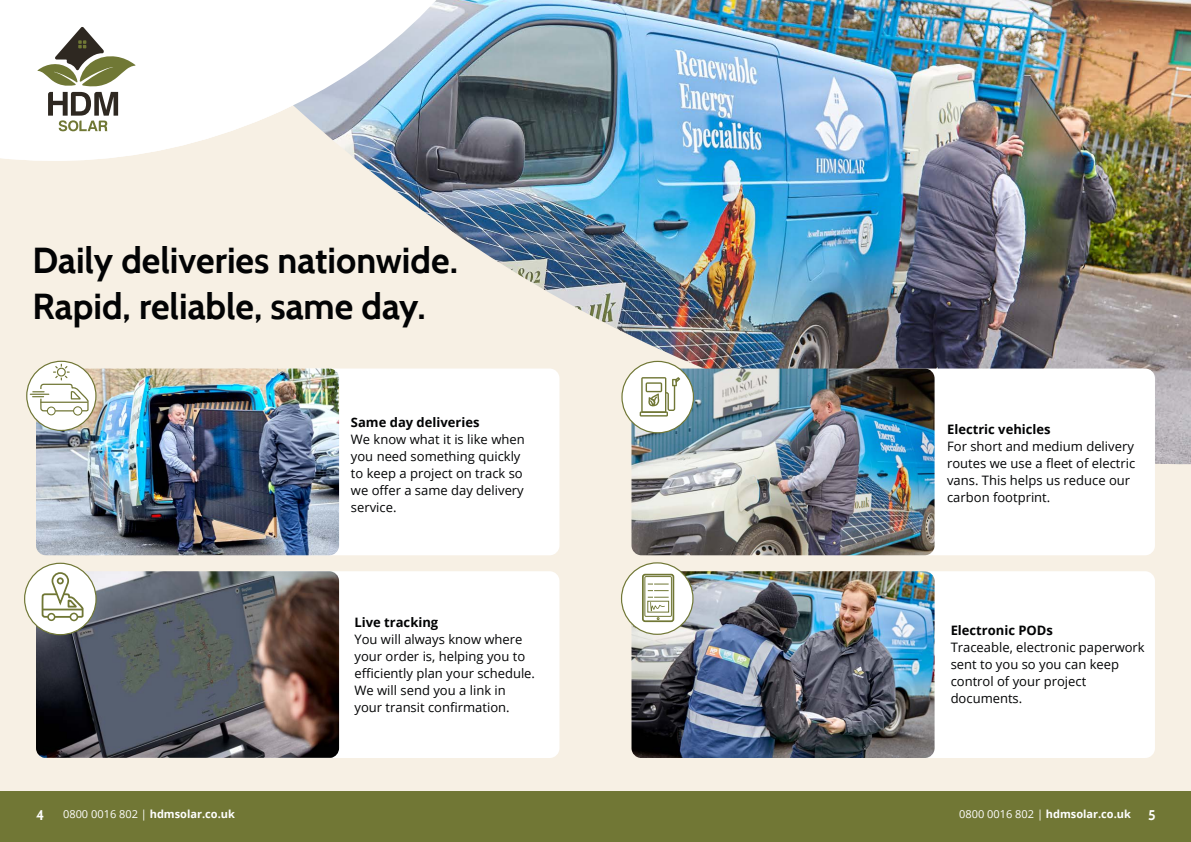
<style>
.page{position:relative;width:1191px;height:842px;background:#f7f0e4}
.page>*{position:absolute;margin:0;border:0;box-sizing:border-box;transform-origin:0 0}
.t1{font:700 36px/46px "Cabin";color:#020304}
.t2{font:700 14px "Cabin";color:#fff}
.t3{font:13px/17px "Open Sans";color:#020304}
.t4{font:700 13px "Open Sans";color:#020304}
.t5{font:700 11px "Open Sans";color:#fff}
.s1{font-weight:400}
.s2{font-family:"Cabin";font-size:14px}
</style>
<div class="page">
<div style="left:0;top:791px;width:1191px;height:51px;background:#717735"></div>
<img style="left:188px;top:0;width:1003px;height:464px">
<svg style="left:0;top:0;width:476px;height:161px;background:#e0e5e9"></svg>
<svg style="left:37px;top:27px;width:98px;height:104px;background:#bfbfb2"></svg>
<div style="left:256px;top:369px;width:303px;height:186px;background:#fff;border-radius:10px"></div>
<img style="left:36px;top:369px;width:303px;height:186px">
<div style="left:256px;top:571px;width:303px;height:187px;background:#fff;border-radius:10px"></div>
<img style="left:36px;top:571px;width:303px;height:187px">
<div style="left:852px;top:369px;width:303px;height:186px;background:#fff;border-radius:10px"></div>
<img style="left:631px;top:369px;width:303px;height:186px">
<div style="left:852px;top:571px;width:303px;height:187px;background:#fff;border-radius:10px"></div>
<img style="left:631px;top:571px;width:303px;height:187px">
<div style="left:27px;top:361px;width:69px;height:69px;background:#fff;border-radius:50%"></div>
<div style="left:26px;top:361px;width:71px;height:70px;border:1px solid #707635;border-radius:50%"></div>
<svg style="left:30px;top:363px;width:59px;height:53px"></svg>
<svg style="left:56px;top:367px;width:11px;height:11px"></svg>
<div style="left:57px;top:368px;width:8px;height:8px;background:#fff;border-radius:50%"></div>
<div style="left:57px;top:368px;width:9px;height:9px;border:1px solid #707635;border-radius:50%"></div>
<div style="left:25px;top:563px;width:71px;height:72px;background:#fff;border-radius:50%"></div>
<div style="left:24px;top:563px;width:73px;height:72px;border:1px solid #707735;border-radius:50%"></div>
<svg style="left:41px;top:571px;width:43px;height:51px"></svg>
<div style="left:57px;top:577px;width:7px;height:7px;border:2px solid #707735;border-radius:50%"></div>
<svg style="left:638px;top:360px;width:44px;height:2px"></svg>
<div style="left:622px;top:361px;width:71px;height:72px;background:#fff;border-radius:50%"></div>
<div style="left:621px;top:361px;width:73px;height:72px;border:1px solid #707735;border-radius:50%"></div>
<svg style="left:639px;top:377px;width:41px;height:39px"></svg>
<div style="left:621px;top:563px;width:72px;height:71px;background:#fff;border-radius:50%"></div>
<div style="left:621px;top:562px;width:72px;height:73px;border:1px solid #707735;border-radius:50%"></div>
<div style="left:642px;top:574px;width:32px;height:48px;border:2px solid #707735;border-radius:2px"></div>
<svg style="left:645px;top:577px;width:26px;height:39px"></svg>
<div style="left:644px;top:576px;width:27px;height:41px;border:1px solid #707735"></div>
<svg style="left:647px;top:601px;width:22px;height:11px"></svg>
<svg style="left:648px;top:597px;width:20px;height:14px"></svg>
<svg style="left:648px;top:584px;width:20px;height:7px"></svg>
<h1 class="t1" style="left:32px;top:237px;width:427px">Daily deliveries nationwide.<br>Rapid, reliable, same day.</h1>
<p class="t4" style="left:351px;top:413px;width:130px">Same day deliveries</p>
<p class="t3" style="left:351px;top:430px;width:175px">We know what it is like when you need something quickly to keep a project on track so we offer a same day delivery service.</p>
<p class="t4" style="left:354px;top:613px;width:85px">Live tracking</p>
<p class="t3" style="left:354px;top:631px;width:182px">You will always know where your order is, helping you to efficiently plan your schedule.<br>We will send you a link in your transit confirmation.</p>
<p class="t4" style="left:947px;top:420px;width:105px">Electric vehicles</p>
<p class="t3" style="left:947px;top:437px;width:190px">For short and medium delivery routes we use a fleet of electric vans. This helps us reduce our carbon footprint.</p>
<p class="t4" style="left:950px;top:621px;width:104px">Electronic PODs</p>
<p class="t3" style="left:950px;top:639px;width:196px">Traceable, electronic paperwork sent to you so you can keep control of your project documents.</p>
<p class="t2" style="left:36px;top:806px;width:10px">4</p>
<p class="t5" style="left:63px;top:806px;width:173px"><span class="s1">0800 0016 802 |</span> hdmsolar.co.uk</p>
<p class="t5" style="left:959px;top:806px;width:198px"><span class="s1">0800 0016 802 |</span> hdmsolar.co.uk <span class="s2">5</span></p>
</div>
